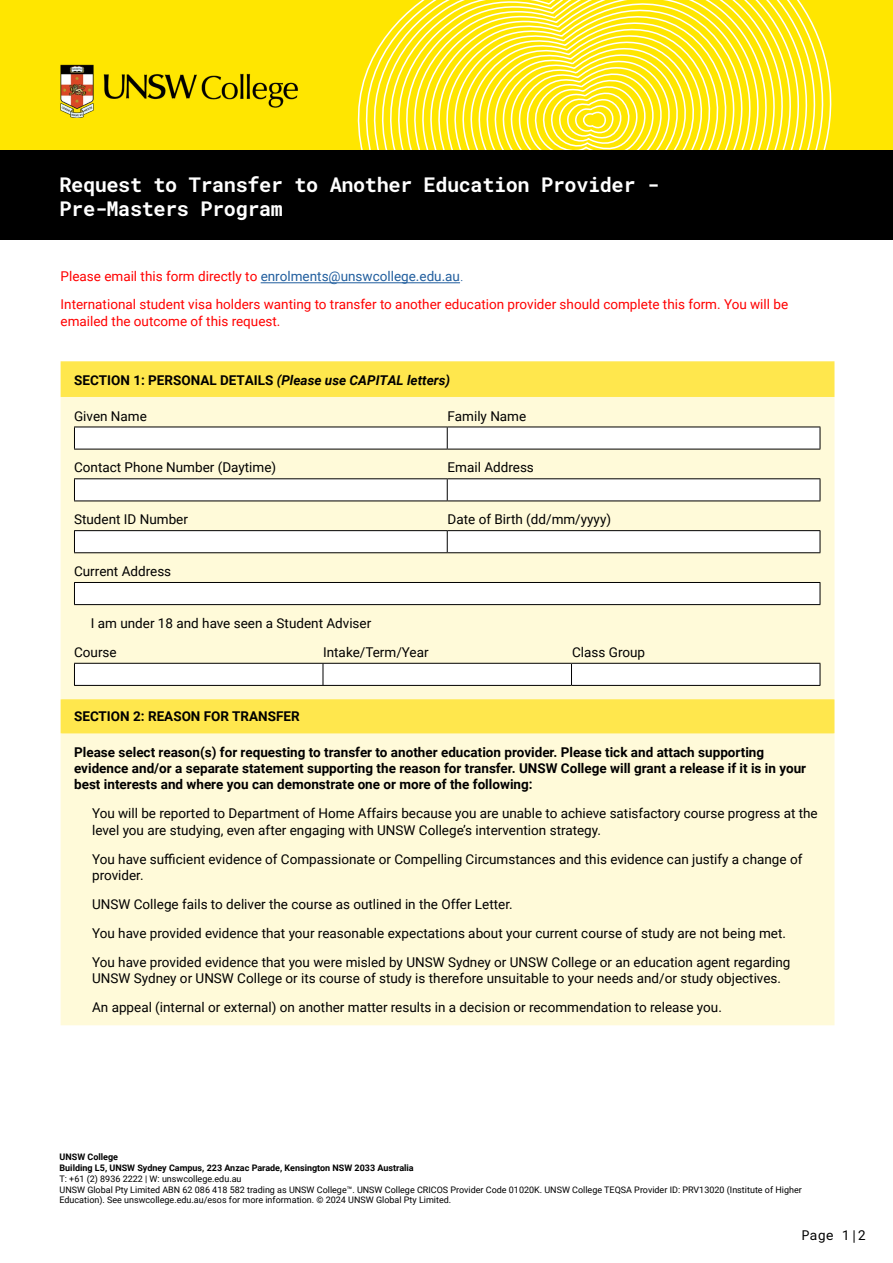
<style>
.page{position:relative;width:893px;height:1263px;background:#fff}
.page>*{position:absolute;margin:0;border:0;box-sizing:border-box;transform-origin:0 0}
.t1{font:700 20.25px/24.3px "Roboto Mono";letter-spacing:-.02em;color:#fff}
.t2{font:13.5px/29px "Roboto";color:#000}
.t3{font:700 13.5px/16.2px "Roboto";color:#000}
.t4{font:13.5px/28.8px "Roboto";color:#f00}
.t5{font:italic 700 13.5px "Roboto";color:#000}
.t6{font:13.5px "Roboto Mono";color:#000}
.t7{font:9px/10.8px "Roboto";color:#000}
.t8{font:700 9px/10.8px "Roboto";color:#000}
.s1{color:#215e9e}
.s2{font-family:"Adobe Song Std";font-weight:300;color:#215e9e}
.s3{font-style:normal}
</style>
<div class="page">
<div style="left:0;top:1px;width:893px;height:171px;background:#ffe600"></div>
<svg style="left:372px;top:0;width:470px;height:149px"></svg>
<svg style="left:381px;top:0;width:451px;height:149px"></svg>
<svg style="left:390px;top:0;width:433px;height:149px"></svg>
<svg style="left:399px;top:0;width:414px;height:149px"></svg>
<svg style="left:407px;top:0;width:396px;height:149px"></svg>
<svg style="left:416px;top:0;width:377px;height:149px"></svg>
<svg style="left:425px;top:0;width:358px;height:149px"></svg>
<svg style="left:434px;top:0;width:340px;height:149px"></svg>
<svg style="left:443px;top:0;width:321px;height:149px"></svg>
<svg style="left:451px;top:4px;width:303px;height:145px"></svg>
<div style="left:0;top:150px;width:893px;height:90px;background:#000"></div>
<img style="left:60px;top:65px;width:238px;height:53px">
<hr style="left:261px;top:282px;width:199px;height:1px;background:#215e9e">
<div style="left:62px;top:363px;width:771px;height:34px;background:#ffe74d"></div>
<svg style="left:62px;top:398px;width:771px;height:626px;background:#fef8cf"></svg>
<hr style="left:61px;top:361px;width:773px;height:2px;background:#ffe74d">
<hr style="left:61px;top:363px;width:1px;height:34px;background:#ffe74d">
<hr style="left:833px;top:363px;width:1px;height:34px;background:#ffe74d">
<hr style="left:61px;top:699px;width:1px;height:34px;background:#ffe74d">
<hr style="left:833px;top:699px;width:1px;height:34px;background:#ffe74d">
<hr style="left:61px;top:397px;width:773px;height:1px;background:#fffad9">
<hr style="left:61px;top:398px;width:1px;height:300px;background:#fffad9">
<hr style="left:833px;top:398px;width:1px;height:300px;background:#fffad9">
<hr style="left:61px;top:698px;width:773px;height:1px;background:#fffad9">
<hr style="left:61px;top:733px;width:773px;height:2px;background:#fffad9">
<hr style="left:61px;top:735px;width:1px;height:289px;background:#fffad9">
<hr style="left:833px;top:735px;width:1px;height:289px;background:#fffad9">
<hr style="left:61px;top:1024px;width:773px;height:1px;background:#fffad9">
<svg style="left:74px;top:427px;width:747px;height:22px"></svg>
<hr style="left:74px;top:449px;width:373px;height:1px;background:#000">
<hr style="left:447px;top:449px;width:373px;height:1px;background:#000">
<hr style="left:74px;top:478px;width:373px;height:1px;background:#000">
<hr style="left:447px;top:478px;width:373px;height:1px;background:#000">
<svg style="left:74px;top:479px;width:747px;height:22px"></svg>
<hr style="left:74px;top:501px;width:373px;height:1px;background:#000">
<hr style="left:447px;top:501px;width:373px;height:1px;background:#000">
<hr style="left:74px;top:530px;width:373px;height:1px;background:#000">
<hr style="left:447px;top:530px;width:373px;height:1px;background:#000">
<svg style="left:74px;top:531px;width:747px;height:22px"></svg>
<hr style="left:74px;top:552px;width:373px;height:1px;background:#000">
<hr style="left:447px;top:552px;width:373px;height:1px;background:#000">
<div style="left:74px;top:582px;width:746px;height:23px;background:#fff"></div>
<hr style="left:74px;top:582px;width:746px;height:1px;background:#000">
<svg style="left:74px;top:583px;width:1px;height:21px"></svg>
<svg style="left:820px;top:583px;width:1px;height:21px"></svg>
<hr style="left:74px;top:604px;width:746px;height:1px;background:#000">
<svg style="left:74px;top:663px;width:747px;height:22px"></svg>
<hr style="left:74px;top:685px;width:249px;height:1px;background:#000">
<hr style="left:323px;top:685px;width:248px;height:1px;background:#000">
<hr style="left:571px;top:685px;width:249px;height:1px;background:#000">
<h1 class="t1" style="left:60px;top:172px;width:601px">Request to Transfer to Another Education Provider -<br>Pre-Masters Program</h1>
<p class="t4" style="left:61px;top:261px;width:729px">Please email this form directly to <span class="s1">enrolments@unswcollege.edu.au</span><span class="s2">.<br></span>International student visa holders wanting to transfer to another education provider should complete this form. You will be</p>
<p class="t4" style="left:61px;top:306px;width:221px">emailed the outcome of this request.</p>
<p class="t5" style="left:74px;top:371px;width:378px"><span class="s3">SECTION 1: PERSONAL DETAILS</span> (Please use CAPITAL letters)</p>
<p class="t2" style="left:74px;top:401px;width:74px">Given Name</p>
<p class="t2" style="left:448px;top:401px;width:80px">Family Name</p>
<p class="t2" style="left:74px;top:453px;width:204px">Contact Phone Number (Daytime)</p>
<p class="t2" style="left:448px;top:453px;width:88px">Email Address</p>
<p class="t2" style="left:74px;top:504px;width:115px">Student ID Number</p>
<p class="t2" style="left:448px;top:504px;width:165px">Date of Birth (dd/mm/yyyy)</p>
<p class="t2" style="left:74px;top:556px;width:99px">Current Address</p>
<p class="t2" style="left:74px;top:608px;width:299px;text-indent:17px">I am under 18 and have seen a Student Adviser<br>Course</p>
<p class="t2" style="left:323px;top:637px;width:107px">Intake/Term/Year</p>
<p class="t2" style="left:572px;top:637px;width:75px">Class Group</p>
<p class="t3" style="left:74px;top:708px;width:227px">SECTION 2: REASON FOR TRANSFER</p>
<p class="t3" style="left:74px;top:744px;width:734px">Please select reason(s) for requesting to transfer to another education provider. Please tick and attach supporting evidence and/or a separate statement supporting the reason for transfer. UNSW College will grant a release if it is in your best interests and where you can demonstrate one or more of the following:</p>
<p class="t2" style="left:92px;top:805px;width:727px;line-height:16.2px">You will be reported to Department of Home Affairs because you are unable to achieve satisfactory course progress at the level you are studying, even after engaging with UNSW College’s intervention strategy.</p>
<p class="t2" style="left:92px;top:850px;width:712px;line-height:16.2px">You have sufficient evidence of Compassionate or Compelling Circumstances and this evidence can justify a change of provider.</p>
<p class="t2" style="left:92px;top:889px;width:700px">UNSW College fails to deliver the course as outlined in the Offer Letter.<br>You have provided evidence that your reasonable expectations about your current course of study are not being met.<br>You have provided evidence that you were misled by UNSW Sydney or UNSW College or an education agent regarding</p>
<p class="t2" style="left:92px;top:963px;width:690px">UNSW Sydney or UNSW College or its course of study is therefore unsuitable to your needs and/or study objectives.<br>An appeal (internal or external) on another matter results in a decision or recommendation to release you.</p>
<p class="t8" style="left:60px;top:1151px;width:356px">UNSW College<br>Building L5, UNSW Sydney Campus, 223 Anzac Parade, Kensington NSW 2033 Australia</p>
<p class="t7" style="left:60px;top:1173px;width:744px">T: +61 (2) 8936 2222 | W: unswcollege.edu.au<br>UNSW Global Pty Limited ABN 62 086 418 582 trading as UNSW College™. UNSW College CRICOS Provider Code 01020K. UNSW College TEQSA Provider ID: PRV13020 (Institute of Higher<br>Education). See unswcollege.edu.au/esos for more information. © 2024 UNSW Global Pty Limited.</p>
<p class="t6" style="left:801px;top:1226px;width:66px">Page 1|2</p>
</div>
